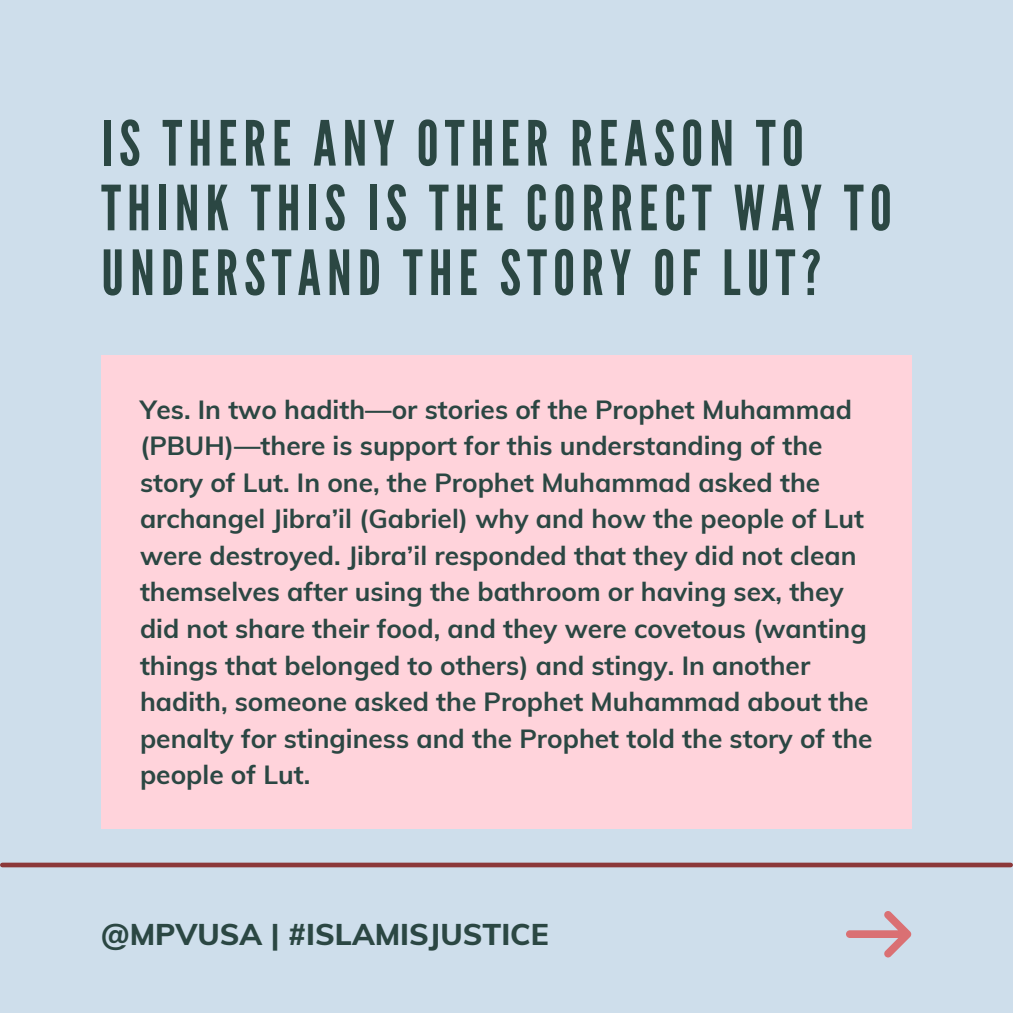
<style>
.page{position:relative;width:1013px;height:1013px;background:#fff}
.page>*{position:absolute;margin:0;border:0;box-sizing:border-box;transform-origin:0 0}
.t1{font:62.12px/64.8px "League Gothic";letter-spacing:.1em;color:#2b4743}
.t2{font:800 30px "Muli";color:#2b4743}
.t3{font:700 26.25px/36.5px "Muli";color:#2b4743}
</style>
<div class="page">
<div style="left:0;top:0;width:1012px;height:1012px;background:#cedeeb"></div>
<div style="left:2px;top:862px;width:1008px;height:5px;background:#8c3839"></div>
<svg style="left:846px;top:911px;width:65px;height:46px"></svg>
<div style="left:101px;top:355px;width:810px;height:473px;background:#ffd3db"></div>
<p class="t1" style="left:101px;top:112px;width:792px">IS THERE ANY OTHER REASON TO<br>THINK THIS IS THE CORRECT WAY TO<br>UNDERSTAND THE STORY OF LUT?</p>
<p class="t3" style="left:140px;top:390px;width:734px">Yes. In two hadith—or stories of the Prophet Muhammad (PBUH)—there is support for this understanding of the story of Lut. In one, the Prophet Muhammad asked the archangel Jibra’il (Gabriel) why and how the people of Lut were destroyed. Jibra’il responded that they did not clean themselves after using the bathroom or having sex, they did not share their food, and they were covetous (wanting things that belonged to others) and stingy. In another hadith, someone asked the Prophet Muhammad about the penalty for stinginess and the Prophet told the story of the people of Lut.</p>
<p class="t2" style="left:101px;top:915px;width:449px">@MPVUSA | #ISLAMISJUSTICE</p>
</div>
